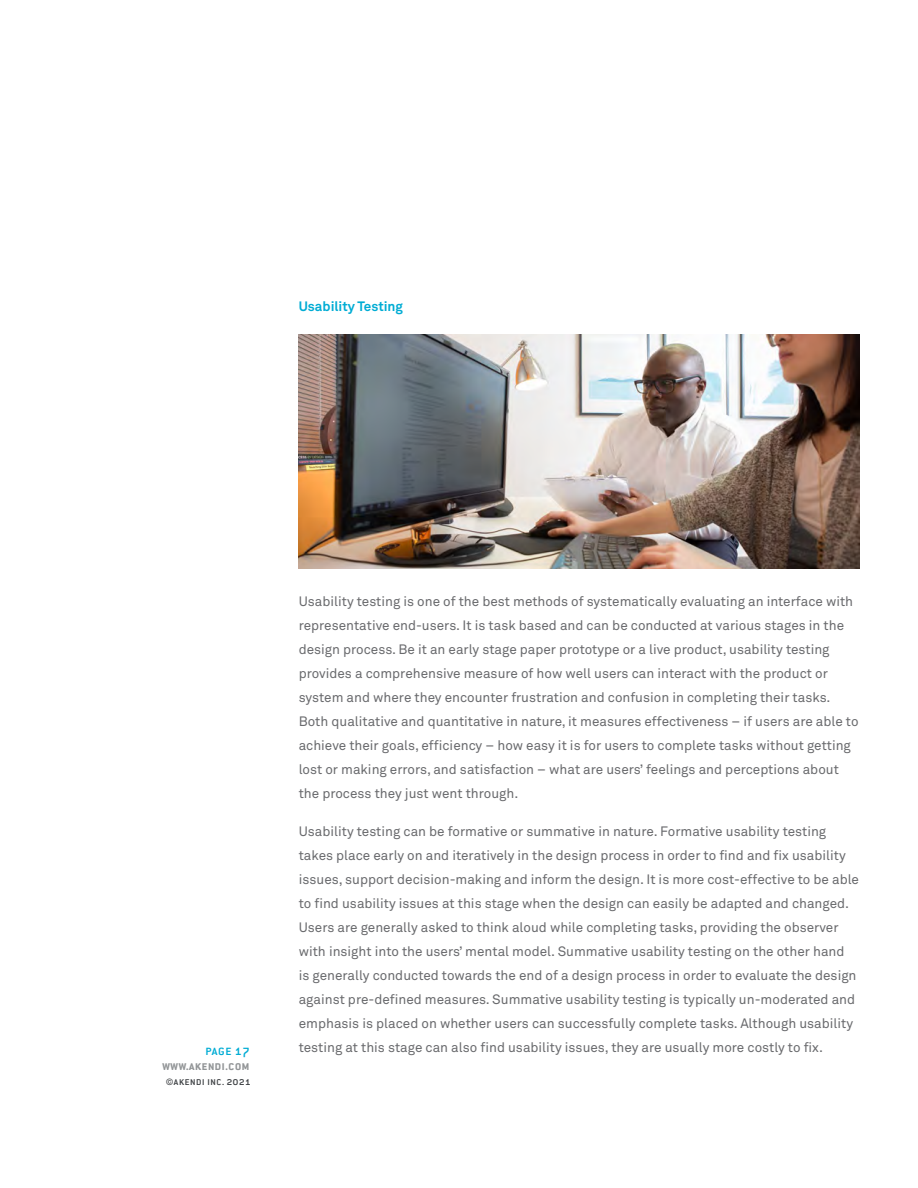
<style>
.page{position:relative;width:918px;height:1188px;background:#fff}
.page>*{position:absolute;margin:0;border:0;box-sizing:border-box;transform-origin:0 0}
.t1{font:500 15px "Conduit ITC Std";color:#00acd4}
.t2{font:13.5px/24px "Akkurat";color:#696a6d}
.t3{font:700 13.5px "Akkurat";color:#00acd4}
.t4{font:700 13.5px "Conduit ITC Std";color:#929597}
.t5{font:500 12px "Conduit ITC Std";color:#414447}
.s1{font-family:"Akkurat";font-weight:400;font-size:9px}
</style>
<div class="page">
<img style="left:299px;top:335px;width:560px;height:233px">
<p class="t3" style="left:299px;top:298px;width:106px">Usability Testing</p>
<p class="t1" style="left:205px;top:1041px;width:46px">page 17</p>
<p class="t4" style="left:162px;top:1057px;width:89px">www.akendi.com</p>
<p class="t5" style="left:166px;top:1074px;width:87px"><span class="s1">©</span>akendi inc. 2021</p>
<p class="t2" style="left:299px;top:589px;width:561px">Usability testing is one of the best methods of systematically evaluating an interface with representative end-users. It is task based and can be conducted at various stages in the design process. Be it an early stage paper prototype or a live product, usability testing provides a comprehensive measure of how well users can interact with the product or system and where they encounter frustration and confusion in completing their tasks.<br>Both qualitative and quantitative in nature, it measures effectiveness – if users are able to achieve their goals, efficiency – how easy it is for users to complete tasks without getting lost or making errors, and satisfaction – what are users’ feelings and perceptions about the process they just went through.</p>
<p class="t2" style="left:299px;top:819px;width:562px">Usability testing can be formative or summative in nature. Formative usability testing takes place early on and iteratively in the design process in order to find and fix usability issues, support decision-making and inform the design. It is more cost-effective to be able to find usability issues at this stage when the design can easily be adapted and changed.<br>Users are generally asked to think aloud while completing tasks, providing the observer with insight into the users’ mental model. Summative usability testing on the other hand<br>is generally conducted towards the end of a design process in order to evaluate the design against pre-defined measures. Summative usability testing is typically un-moderated and emphasis is placed on whether users can successfully complete tasks. Although usability testing at this stage can also find usability issues, they are usually more costly to fix.</p>
</div>
